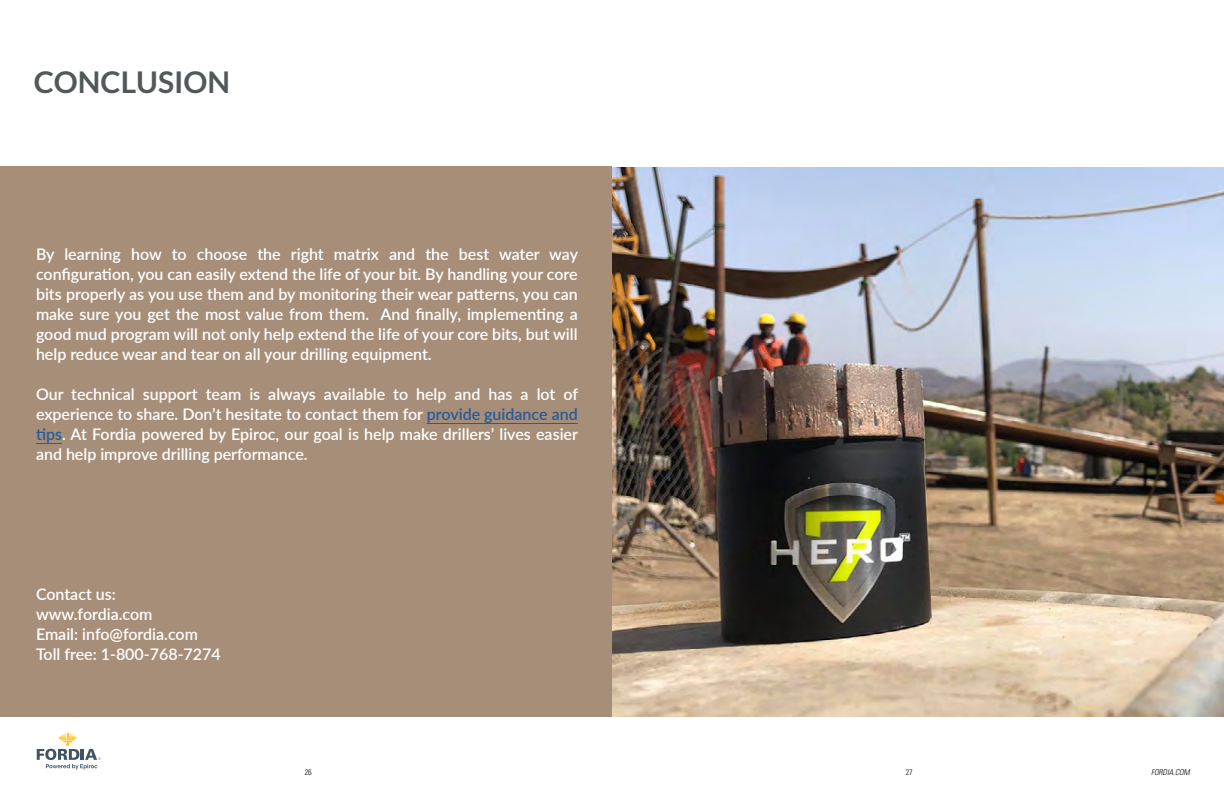
<style>
.page{position:relative;width:1224px;height:792px;background:#fff}
.page>*{position:absolute;margin:0;border:0;box-sizing:border-box;transform-origin:0 0}
.t1{font:700 30px "Lato";color:#52575a}
.t2{font:600 16px/20px "Lato";color:#fff;text-align:justify}
.t3{font:italic 300 condensed 8px "Univers LT Std";color:#000}
.t4{font:300 condensed 8px "Univers LT Std";color:#000}
.s1{color:#275b9b}
</style>
<div class="page">
<svg style="left:37px;top:732px;width:64px;height:38px"></svg>
<div style="left:0;top:166px;width:612px;height:550px;background:#a68e79"></div>
<hr style="left:427px;top:423px;width:151px;height:1px;background:#275b9b">
<svg style="left:36px;top:443px;width:26px;height:1px"></svg>
<img style="left:612px;top:167px;width:612px;height:549px">
<h1 class="t1" style="left:34px;top:65px;width:198px">CONCLUSION</h1>
<p class="t2" style="left:36px;top:243px;width:544px">By learning how to choose the right matrix and the best water way configuration, you can easily extend the life of your bit. By handling your core bits properly as you use them and by monitoring their wear patterns, you can make sure you get the most value from them. And finally, implementing a good mud program will not only help extend the life of your core bits, but will help reduce wear and tear on all your drilling equipment.</p>
<p class="t2" style="left:36px;top:383px;width:544px">Our technical support team is always available to help and has a lot of experience to share. Don’t hesitate to contact them for <span class="s1">provide guidance and tips</span>. At Fordia powered by Epiroc, our goal is help make drillers’ lives easier and help improve drilling performance.</p>
<p class="t2" style="left:36px;top:583px;width:186px;text-align:left">Contact us: www.fordia.com<br>Email: info@fordia.com<br>Toll free: 1-800-768-7274</p>
<p class="t4" style="left:305px;top:768px;width:9px">26</p>
<p class="t4" style="left:906px;top:768px;width:9px">27</p>
<p class="t3" style="left:1151px;top:768px;width:40px">FORDIA.COM</p>
</div>
